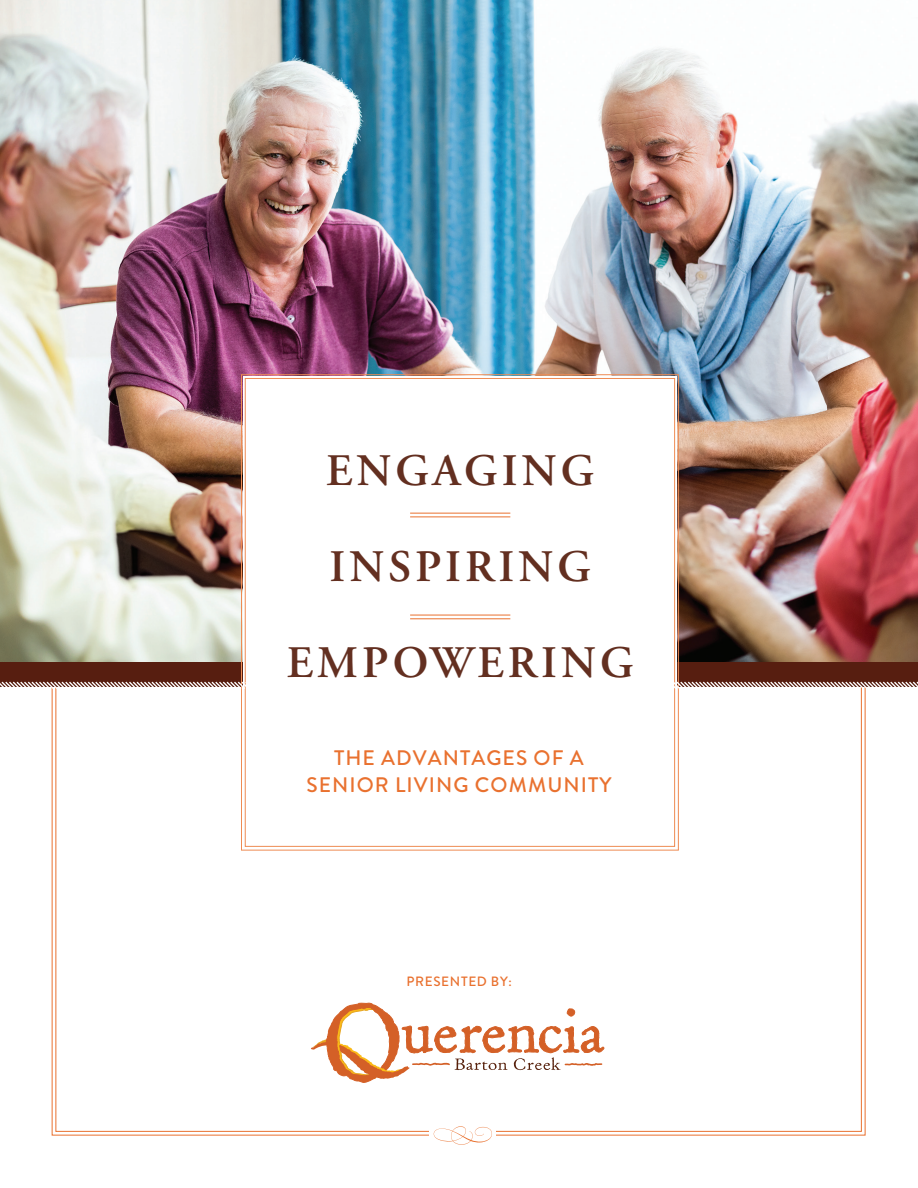
<style>
.page{position:relative;width:918px;height:1188px;background:#fff}
.page>*{position:absolute;margin:0;border:0;box-sizing:border-box;transform-origin:0 0}
.t1{font:600 45px "Adobe Garamond Pro";letter-spacing:.09em;color:#632f20}
.t2{font:500 21px "Brandon Grotesque";letter-spacing:.05em;color:#e9712f}
.t3{font:500 13.5px "Brandon Grotesque";letter-spacing:.05em;color:#e9712f}
</style>
<div class="page">
<div style="left:0;top:319px;width:918px;height:368px;background:#571e10"></div>
<svg style="left:311px;top:1003px;width:293px;height:80px"></svg>
<img style="left:0;top:0;width:918px;height:662px">
<div style="left:241px;top:374px;width:438px;height:477px;background:#fff"></div>
<svg style="left:434px;top:1126px;width:58px;height:19px"></svg>
<hr style="left:410px;top:615px;width:100px;height:1px;background:#e9712f">
<hr style="left:410px;top:618px;width:100px;height:1px;background:#e9712f">
<hr style="left:410px;top:513px;width:100px;height:1px;background:#e9712f">
<hr style="left:410px;top:517px;width:100px;height:1px;background:#e9712f">
<svg style="left:0;top:680px;width:918px;height:11px"></svg>
<p class="t1" style="left:326px;top:444px;width:269px">ENGAGING</p>
<p class="t1" style="left:329px;top:540px;width:263px">INSPIRING</p>
<p class="t1" style="left:287px;top:636px;width:348px">EMPOWERING</p>
<p class="t2" style="left:334px;top:744px;width:251px">THE ADVANTAGES OF A</p>
<p class="t2" style="left:306px;top:771px;width:307px">SENIOR LIVING COMMUNITY</p>
<p class="t3" style="left:406px;top:972px;width:107px">PRESENTED BY:</p>
</div>
